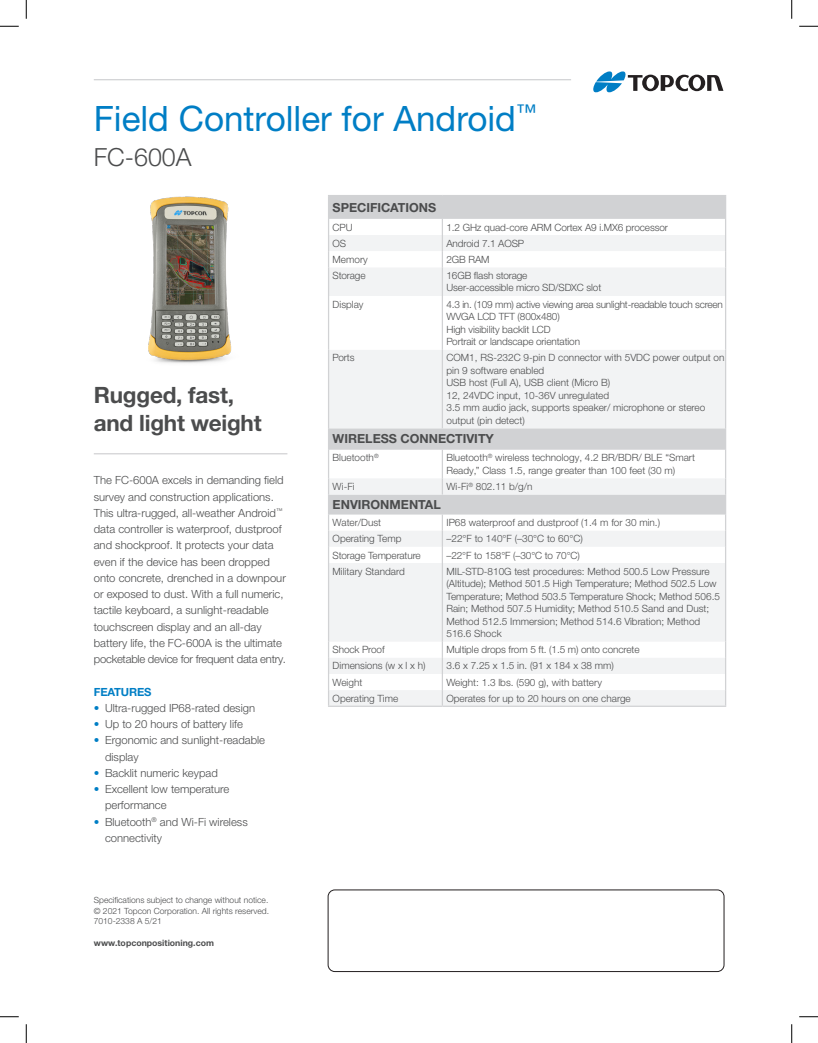
<style>
.page{position:relative;width:818px;height:1043px;background:#fff}
.page>*{position:absolute;margin:0;border:0;box-sizing:border-box;transform-origin:0 0}
.Heading_1{font:35px "Helvetica Neue LTW1 G";color:#007ec5}
.Heading_1-2{font:300 25px "Helvetica Neue LTW1 G";color:#4b4c4d}
.t1{font:700 22.5px/28.8px "Helvetica Neue LTW1 G";letter-spacing:-.01em;color:#4b4c4d}
.t2{font:700 12.5px "Helvetica Neue LTW1 G";color:#4b4c4d}
.Paragraph_Style_1{font:300 11.25px/16.2px "Helvetica Neue LTW1 G";color:#4b4c4d}
.t3{font:700 11.25px "Helvetica Neue LTW1 G";letter-spacing:-.01em;color:#007ec5}
.t4{font:300 10px/12.5px "Helvetica Neue LTW1 G";color:#4b4c4d}
.t5{font:300 10px "Helvetica Neue LTW1 G";letter-spacing:-.02em;color:#4b4c4d}
.t6{font:700 8.75px "Helvetica Neue LTW1 G";color:#4b4c4d}
.t7{font:300 8.5px "Helvetica Neue LTW1 G";color:#4b4c4d}
.s1{color:#007ec5}
</style>
<div class="page">
<hr style="left:94px;top:79px;width:477px;height:1px;background:#d1d2d4">
<svg style="left:593px;top:71px;width:130px;height:21px"></svg>
<div style="left:328px;top:889px;width:396px;height:82px;border:1px solid #231f20;border-radius:7px"></div>
<img style="left:148px;top:196px;width:84px;height:167px">
<svg style="left:329px;top:196px;width:396px;height:39px;fill:#d1d2d4"></svg>
<div style="left:329px;top:235px;width:396px;height:16px;background:#f2f3f4"></div>
<svg style="left:329px;top:251px;width:396px;height:177px;fill:#f2f3f4"></svg>
<hr style="left:328px;top:195px;width:114px;height:1px;background:#d1d2d4">
<hr style="left:442px;top:195px;width:284px;height:1px;background:#d1d2d4">
<svg style="left:328px;top:196px;width:1px;height:100px"></svg>
<svg style="left:442px;top:219px;width:1px;height:77px"></svg>
<svg style="left:725px;top:196px;width:1px;height:100px"></svg>
<hr style="left:328px;top:296px;width:1px;height:53px;background:#d1d2d4">
<hr style="left:442px;top:296px;width:1px;height:53px;background:#d1d2d4">
<hr style="left:725px;top:296px;width:1px;height:53px;background:#d1d2d4">
<hr style="left:328px;top:349px;width:1px;height:79px;background:#d1d2d4">
<hr style="left:442px;top:349px;width:1px;height:79px;background:#d1d2d4">
<hr style="left:725px;top:349px;width:1px;height:79px;background:#d1d2d4">
<svg style="left:328px;top:428px;width:398px;height:277px"></svg>
<hr style="left:328px;top:705px;width:114px;height:2px;background:#d1d2d4">
<hr style="left:442px;top:705px;width:284px;height:2px;background:#d1d2d4">
<hr style="left:94px;top:453px;width:193px;height:1px;background:#d1d2d4">
<svg style="left:0;top:25px;width:19px;height:2px"></svg>
<svg style="left:799px;top:25px;width:19px;height:2px"></svg>
<svg style="left:0;top:1016px;width:19px;height:1px"></svg>
<svg style="left:799px;top:1016px;width:19px;height:1px"></svg>
<svg style="left:25px;top:0;width:2px;height:19px"></svg>
<svg style="left:25px;top:1024px;width:2px;height:18px"></svg>
<svg style="left:791px;top:0;width:1px;height:19px"></svg>
<svg style="left:791px;top:1024px;width:1px;height:18px"></svg>
<p class="Heading_1" style="left:94px;top:97px;width:444px">Field Controller for Android<sup>™</sup></p>
<p class="Heading_1-2" style="left:94px;top:142px;width:99px">FC-600A</p>
<p class="t1" style="left:94px;top:380px;width:169px">Rugged, fast, and light weight</p>
<p class="Paragraph_Style_1" style="left:94px;top:472px;width:193px">The FC-600A excels in demanding field survey and construction applications.<br>This ultra-rugged, all-weather Android<sup>™ </sup>data controller is waterproof, dustproof and shockproof. It protects your data even if the device has been dropped onto concrete, drenched in a downpour or exposed to dust. With a full numeric, tactile keyboard, a sunlight-readable touchscreen display and an all-day battery life, the FC-600A is the ultimate pocketable device for frequent data entry.</p>
<p class="t3" style="left:94px;top:684px;width:59px">FEATURES</p>
<p class="Paragraph_Style_1" style="left:94px;top:699px;width:163px"><span class="s1">•</span> Ultra-rugged IP68-rated design</p>
<p class="Paragraph_Style_1" style="left:94px;top:716px;width:150px"><span class="s1">•</span> Up to 20 hours of battery life</p>
<p class="Paragraph_Style_1" style="left:105px;top:732px;width:161px;text-indent:-11px"><span class="s1">•</span> Ergonomic and sunlight-readable display</p>
<p class="Paragraph_Style_1" style="left:94px;top:764px;width:125px"><span class="s1">•</span> Backlit numeric keypad</p>
<p class="Paragraph_Style_1" style="left:105px;top:781px;width:126px;text-indent:-11px"><span class="s1">•</span> Excellent low temperature performance</p>
<p class="Paragraph_Style_1" style="left:105px;top:813px;width:144px;text-indent:-11px"><span class="s1">•</span> Bluetooth<sup>®</sup> and Wi-Fi wireless connectivity</p>
<p class="t7" style="left:94px;top:894px;width:176px">Specifications subject to change without notice.</p>
<p class="t7" style="left:94px;top:905px;width:177px">©️ 2021 Topcon Corporation. All rights reserved.</p>
<p class="t7" style="left:94px;top:916px;width:70px">7010-2338 A 5/21</p>
<p class="t6" style="left:94px;top:937px;width:122px">www.topconpositioning.com</p>
<p class="t2" style="left:332px;top:199px;width:105px">SPECIFICATIONS</p>
<p class="t4" style="left:332px;top:221px;width:21px">CPU</p>
<p class="t4" style="left:446px;top:221px;width:223px">1.2 GHz quad-core ARM Cortex A9 i.MX6 processor</p>
<p class="t4" style="left:332px;top:237px;width:15px">OS</p>
<p class="t4" style="left:446px;top:237px;width:79px">Android 7.1 AOSP</p>
<p class="t4" style="left:332px;top:253px;width:37px">Memory</p>
<p class="t4" style="left:446px;top:253px;width:45px">2GB RAM</p>
<p class="t4" style="left:332px;top:269px;width:34px">Storage</p>
<p class="t4" style="left:446px;top:269px;width:83px">16GB flash storage</p>
<p class="t4" style="left:446px;top:281px;width:156px">User-accessible micro SD/SDXC slot</p>
<p class="t4" style="left:332px;top:298px;width:32px">Display</p>
<p class="t5" style="left:446px;top:298px;width:278px">4.3 in. (109 mm) active viewing area sunlight-readable touch screen</p>
<p class="t4" style="left:446px;top:310px;width:115px">WVGA LCD TFT (800x480)</p>
<p class="t4" style="left:446px;top:323px;width:106px">High visibility backlit LCD</p>
<p class="t4" style="left:446px;top:335px;width:135px">Portrait or landscape orientation</p>
<p class="t4" style="left:332px;top:351px;width:24px">Ports</p>
<p class="t4" style="left:446px;top:351px;width:279px">COM1, RS-232C 9-pin D connector with 5VDC power output on pin 9 software enabled</p>
<p class="t4" style="left:446px;top:376px;width:165px">USB host (Full A), USB client (Micro B)</p>
<p class="t4" style="left:446px;top:389px;width:164px">12, 24VDC input, 10-36V unregulated</p>
<p class="t4" style="left:446px;top:401px;width:260px">3.5 mm audio jack, supports speaker/ microphone or stereo output (pin detect)</p>
<p class="t2" style="left:332px;top:431px;width:163px">WIRELESS CONNECTIVITY</p>
<p class="t4" style="left:332px;top:451px;width:48px">Bluetooth<sup>®</sup></p>
<p class="t4" style="left:446px;top:451px;width:250px">Bluetooth<sup>®</sup> wireless technology, 4.2 BR/BDR/ BLE “Smart<br>Ready,” Class 1.5, range greater than 100 feet (30 m)</p>
<p class="t4" style="left:332px;top:480px;width:23px">Wi-Fi</p>
<p class="t4" style="left:446px;top:480px;width:88px">Wi-Fi<sup>®</sup> 802.11 b/g/n</p>
<p class="t2" style="left:332px;top:497px;width:110px">ENVIRONMENTAL</p>
<p class="t4" style="left:332px;top:516px;width:50px">Water/Dust</p>
<p class="t4" style="left:446px;top:516px;width:215px">IP68 waterproof and dustproof (1.4 m for 30 min.)</p>
<p class="t4" style="left:332px;top:532px;width:70px">Operating Temp</p>
<p class="t4" style="left:446px;top:532px;width:138px">–22°F to 140°F (–30°C to 60°C)</p>
<p class="t4" style="left:332px;top:548px;width:90px">Storage Temperature</p>
<p class="t4" style="left:446px;top:548px;width:135px">–22°F to 158°F (–30°C to 70°C)</p>
<p class="t4" style="left:332px;top:565px;width:74px">Military Standard</p>
<p class="t4" style="left:446px;top:565px;width:275px">MIL-STD-810G test procedures: Method 500.5 Low Pressure (Altitude); Method 501.5 High Temperature; Method 502.5 Low Temperature; Method 503.5 Temperature Shock; Method 506.5<br>Rain; Method 507.5 Humidity; Method 510.5 Sand and Dust; Method 512.5 Immersion; Method 514.6 Vibration; Method 516.6 Shock</p>
<p class="t4" style="left:332px;top:643px;width:54px">Shock Proof</p>
<p class="t4" style="left:446px;top:643px;width:194px">Multiple drops from 5 ft. (1.5 m) onto concrete</p>
<p class="t4" style="left:332px;top:659px;width:94px">Dimensions (w x l x h)</p>
<p class="t4" style="left:446px;top:659px;width:169px">3.6 x 7.25 x 1.5 in. (91 x 184 x 38 mm)</p>
<p class="t4" style="left:332px;top:675px;width:31px">Weight</p>
<p class="t4" style="left:446px;top:675px;width:157px">Weight: 1.3 lbs. (590 g), with battery</p>
<p class="t4" style="left:332px;top:692px;width:67px">Operating Time</p>
<p class="t4" style="left:446px;top:692px;width:186px">Operates for up to 20 hours on one charge</p>
</div>
